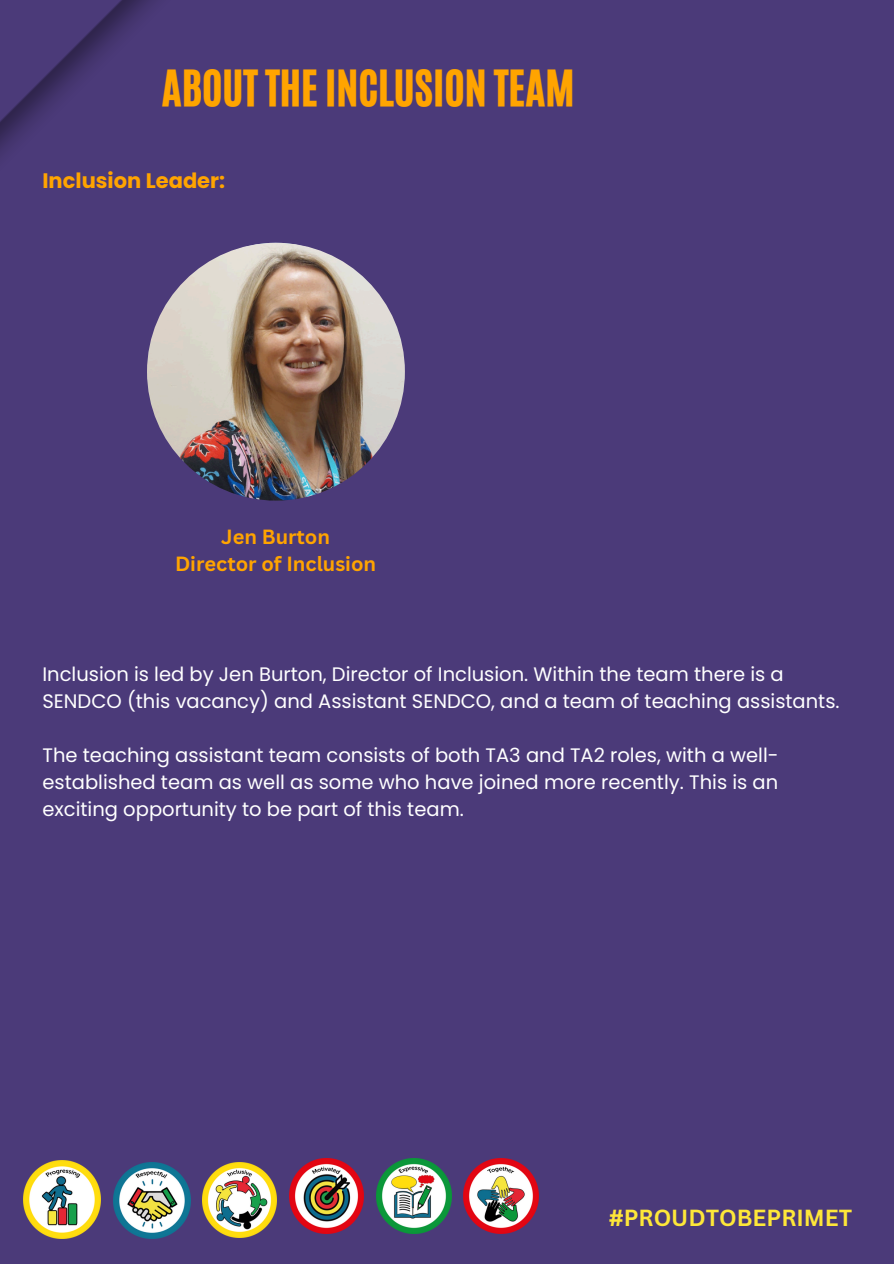
<style>
.page{position:relative;width:894px;height:1264px;background:#fff}
.page>*{position:absolute;margin:0;border:0;box-sizing:border-box;transform-origin:0 0}
.t1{font:41.85px "CA Generated";color:#ffa400}
.t2{font:700 22.65px "Canva Sans";color:#fee739}
.t3{font:700 21px "Poppins";color:#ffa400}
.t4{font:700 19.95px/27px "Canva Sans";color:#ffa400;text-align:center}
.t5{font:19.5px/27px "Poppins";color:#fff}
</style>
<div class="page">
<div style="left:0;top:0;width:893px;height:1263px;background:#4b3a79"></div>
<img style="left:0;top:0;width:303px;height:501px">
<img style="left:147px;top:243px;width:258px;height:257px;border-radius:50%">
<img style="left:23px;top:1160px;width:78px;height:78px">
<img style="left:114px;top:1162px;width:76px;height:76px">
<img style="left:202px;top:1162px;width:75px;height:75px">
<img style="left:289px;top:1158px;width:75px;height:74px">
<img style="left:376px;top:1158px;width:75px;height:74px">
<img style="left:464px;top:1158px;width:74px;height:74px">
<p class="t1" style="left:162px;top:58px;width:414px">ABOUT THE INCLUSION TEAM</p>
<h1 class="t3" style="left:42px;top:166px;width:184px">Inclusion Leader:</h1>
<p class="t4" style="left:175px;top:523px;width:203px">Jen Burton<br>Director of Inclusion</p>
<h3 class="t5" style="left:42px;top:660px;width:798px">Inclusion is led by Jen Burton, Director of Inclusion. Within the team there is a<br>SENDCO (this vacancy) and Assistant SENDCO, and a team of teaching assistants.</h3>
<p class="t5" style="left:42px;top:741px;width:737px;text-align:justify">The teaching assistant team consists of both TA3 and TA2 roles, with a well&shy;established team as well as some who have joined more recently. This is an exciting opportunity to be part of this team.</p>
<h2 class="t2" style="left:608px;top:1201px;width:245px">#PROUDTOBEPRIMET</h2>
</div>
